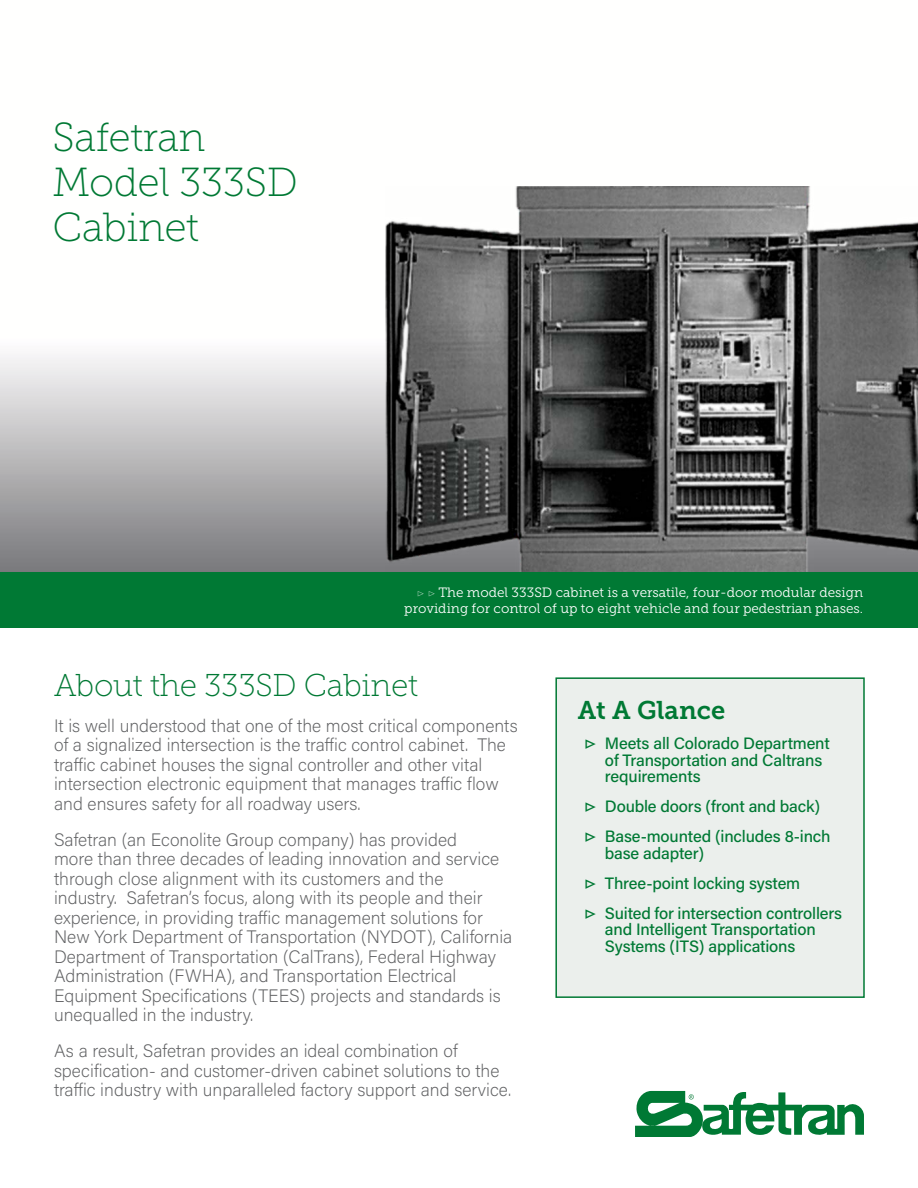
<style>
.page{position:relative;width:918px;height:1188px;background:#fff}
.page>*{position:absolute;margin:0;border:0;box-sizing:border-box;transform-origin:0 0}
.t1{font:40.5px/45px "Museo Slab 100";letter-spacing:-.01em;color:#007934}
.t2{font:31.5px "Museo Slab 100";letter-spacing:-.01em;color:#007934}
.t3{font:25.5px "Museo Slab 700";color:#007934}
.t4{font:200 18px/19.5px "Acumin Pro";color:#5f6062}
.t5{font:500 16.5px/16.5px "Acumin Pro";letter-spacing:-.01em;color:#007934}
.t6{font:13.5px/16.2px "Museo Slab 300";color:#fff;text-align:right}
.s1{font-family:"Acumin Pro";font-weight:100}
.s2{font-weight:600}
</style>
<div class="page">
<svg style="left:635px;top:1090px;width:229px;height:47px"></svg>
<div style="left:556px;top:678px;width:308px;height:319px;background:#ebefec"></div>
<div style="left:555px;top:677px;width:310px;height:321px;border:2px solid #007934"></div>
<svg style="left:0;top:186px;width:810px;height:386px"></svg>
<img style="left:386px;top:187px;width:532px;height:385px">
<div style="left:0;top:572px;width:918px;height:56px;background:#007934"></div>
<h1 class="t1" style="left:52px;top:115px;width:247px">Safetran<br>Model 333SD<br>Cabinet</h1>
<p class="t6" style="left:404px;top:584px;width:460px"><span class="s1">▷ ▷</span> The model 333SD cabinet is a versatile, four-door modular design providing for control of up to eight vehicle and four pedestrian phases.</p>
<h2 class="t2" style="left:54px;top:668px;width:366px">About the 333SD Cabinet</h2>
<p class="t4" style="left:54px;top:715px;width:465px">It is well understood that one of the most critical components of a signalized intersection is the traffic control cabinet. The traffic cabinet houses the signal controller and other vital intersection electronic equipment that manages traffic flow and ensures safety for all roadway users.</p>
<p class="t4" style="left:54px;top:829px;width:460px">Safetran (an Econolite Group company) has provided<br>more than three decades of leading innovation and service through close alignment with its customers and the<br>industry. Safetran’s focus, along with its people and their experience, in providing traffic management solutions for New York Department of Transportation (NYDOT), California Department of Transportation (CalTrans), Federal Highway Administration (FWHA), and Transportation Electrical Equipment Specifications (TEES) projects and standards is unequalled in the industry.</p>
<p class="t4" style="left:54px;top:1040px;width:459px">As a result, Safetran provides an ideal combination of specification- and customer-driven cabinet solutions to the traffic industry with unparalleled factory support and service.</p>
<h3 class="t3" style="left:578px;top:696px;width:149px">At A Glance</h3>
<p class="t5" style="left:605px;top:734px;width:226px;text-indent:-20px"><span class="s2">▷</span> Meets all Colorado Department of Transportation and Caltrans requirements</p>
<p class="t5" style="left:585px;top:791px;width:247px;line-height:30px"><span class="s2">▷</span> Double doors (front and back) <span class="s2">▷</span> Base-mounted (includes 8-inch</p>
<p class="t5" style="left:585px;top:837px;width:259px;line-height:30px;text-indent:20px">base adapter)<br><span class="s2">▷</span> Three-point locking system<br><span class="s2">▷</span> Suited for intersection controllers</p>
<p class="t5" style="left:605px;top:920px;width:212px">and Intelligent Transportation<br>Systems (ITS) applications</p>
</div>
